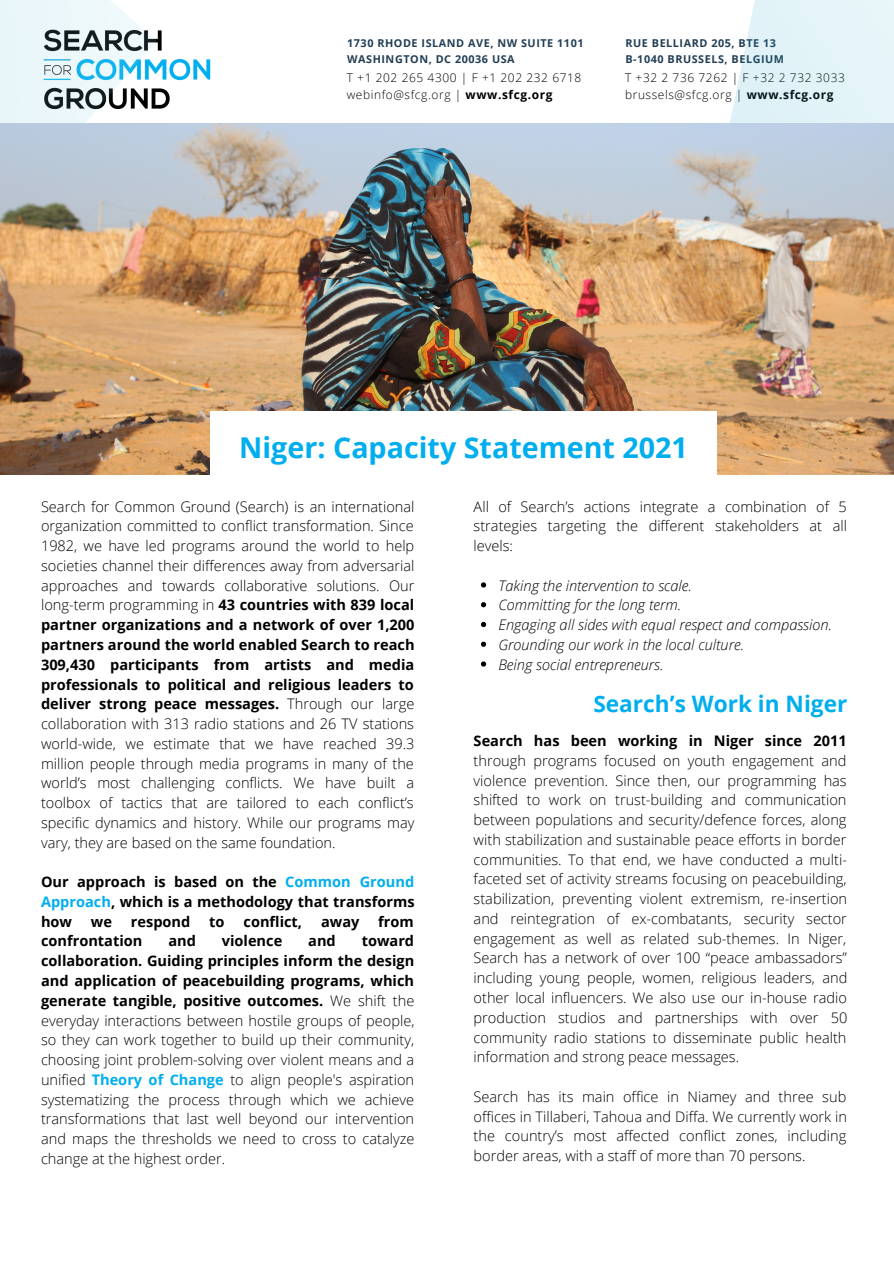
<style>
.page{position:relative;width:894px;height:1264px;background:#fff}
.page>*{position:absolute;margin:0;border:0;box-sizing:border-box;transform-origin:0 0}
.t1{font:700 28.65px "Open Sans";color:#00aef0}
.t2{font:700 22.65px "Open Sans";color:#00aef0}
.t3{font:300 14.55px/19.8px "Open Sans";color:#000;text-align:justify}
.t4{font:italic 300 14.55px "Open Sans";color:#000}
.t5{font:700 14.55px/19.8px "Open Sans";color:#000;text-align:justify}
.t6{font:300 12px "Open Sans";letter-spacing:.05em;color:#000}
.t7{font:700 10.8px/15.5px "Open Sans";letter-spacing:.05em;color:#223e55}
.s1{font-weight:700}
.s2{color:#00aef0}
.s3{font-weight:700;color:#00aef0}
</style>
<div class="page">
<img style="left:157px;top:30px;width:53px;height:79px">
<svg style="left:730px;top:0;width:163px;height:123px;background:#e4f4f8"></svg>
<svg style="left:0;top:0;width:157px;height:123px"></svg>
<img style="left:0;top:123px;width:893px;height:351px">
<div style="left:210px;top:411px;width:506px;height:64px;background:#fff"></div>
<svg style="left:481px;top:582px;width:5px;height:5px"></svg>
<svg style="left:481px;top:602px;width:5px;height:5px"></svg>
<svg style="left:481px;top:622px;width:5px;height:5px"></svg>
<svg style="left:481px;top:641px;width:5px;height:6px"></svg>
<svg style="left:481px;top:661px;width:5px;height:5px"></svg>
<p class="t7" style="left:347px;top:35px;width:238px">1730 RHODE ISLAND AVE, NW SUITE 1101<br>WASHINGTON, DC 20036 USA</p>
<p class="t6" style="left:346px;top:69px;width:236px">T +1 202 265 4300 | F +1 202 232 6718</p>
<p class="t6" style="left:346px;top:86px;width:207px">webinfo@sfcg.org | <span class="s1">www.sfcg.org</span></p>
<p class="t7" style="left:625px;top:35px;width:152px">RUE BELLIARD 205, BTE 13</p>
<p class="t7" style="left:625px;top:51px;width:160px">B-1040 BRUSSELS, BELGIUM</p>
<p class="t6" style="left:625px;top:69px;width:221px">T +32 2 736 7262 | F +32 2 732 3033</p>
<p class="t6" style="left:625px;top:86px;width:210px">brussels@sfcg.org | <span class="s1">www.sfcg.org</span></p>
<p class="t1" style="left:239px;top:427px;width:450px">Niger: Capacity Statement 2021</p>
<p class="t3" style="left:41px;top:496px;width:375px">Search for Common Ground (Search) is an international organization committed to conflict transformation. Since 1982, we have led programs around the world to help societies channel their differences away from adversarial approaches and towards collaborative solutions. Our long-term programming in <span class="s1">43 countries with 839 local partner organizations and a network of over 1,200 partners around the world enabled Search to reach 309,430 participants from artists and media professionals to political and religious leaders to deliver strong peace messages.</span> Through our large collaboration with 313 radio stations and 26 TV stations world-wide, we estimate that we have reached 39.3 million people through media programs in many of the world’s most challenging conflicts. We have built a toolbox of tactics that are tailored to each conflict’s specific dynamics and history. While our programs may vary, they are based on the same foundation.</p>
<p class="t5" style="left:41px;top:871px;width:375px">Our approach is based on the <span class="s2">Common Ground Approach</span>, which is a methodology that transforms how</p>
<p class="t5" style="left:91px;top:911px;width:23px">we</p>
<p class="t5" style="left:131px;top:911px;width:61px">respond</p>
<p class="t5" style="left:209px;top:911px;width:17px">to</p>
<p class="t5" style="left:243px;top:911px;width:60px">conflict,</p>
<p class="t5" style="left:321px;top:911px;width:40px">away</p>
<p class="t5" style="left:378px;top:911px;width:37px">from</p>
<p class="t5" style="left:41px;top:930px;width:103px">confrontation</p>
<p class="t5" style="left:168px;top:930px;width:29px">and</p>
<p class="t5" style="left:222px;top:930px;width:62px">violence</p>
<p class="t5" style="left:308px;top:930px;width:29px">and</p>
<p class="t3" style="left:41px;top:930px;width:375px;text-indent:320px"><span class="s1">toward collaboration. Guiding principles inform the design and application of peacebuilding programs, which generate tangible, positive outcomes.</span> We shift the everyday interactions between hostile groups of people, so they can work together to build up their community, choosing joint problem-solving over violent means and a unified <span class="s3">Theory of Change</span> to align people's aspiration systematizing the process through which we achieve transformations that last well beyond our intervention and maps the thresholds we need to cross to catalyze change at the highest order.</p>
<p class="t3" style="left:473px;top:496px;width:375px">All of Search’s actions integrate a combination of 5 strategies targeting the different stakeholders at all levels:</p>
<p class="t4" style="left:498px;top:575px;width:195px">Taking the intervention to scale.</p>
<p class="t4" style="left:498px;top:595px;width:184px">Committing for the long term.</p>
<p class="t4" style="left:498px;top:614px;width:335px">Engaging all sides with equal respect and compassion.</p>
<p class="t4" style="left:498px;top:634px;width:247px">Grounding our work in the local culture.</p>
<p class="t4" style="left:498px;top:654px;width:167px">Being social entrepreneurs.</p>
<p class="t2" style="left:593px;top:687px;width:255px">Search’s Work in Niger</p>
<p class="t3" style="left:473px;top:730px;width:375px"><span class="s1">Search has been working in Niger since 2011 </span>through programs focused on youth engagement and violence prevention. Since then, our programming has shifted to work on trust-building and communication between populations and security/defence forces, along with stabilization and sustainable peace efforts in border communities. To that end, we have conducted a multi&shy;faceted set of activity streams focusing on peacebuilding, stabilization, preventing violent extremism, re-insertion and reintegration of ex-combatants, security sector engagement as well as related sub-themes. In Niger, Search has a network of over 100 “peace ambassadors” including young people, women, religious leaders, and other local influencers. We also use our in-house radio production studios and partnerships with over 50 community radio stations to disseminate public health information and strong peace messages.</p>
<p class="t3" style="left:473px;top:1086px;width:375px">Search has its main office in Niamey and three sub offices in Tillaberi, Tahoua and Diffa. We currently work in the country’s most affected conflict zones, including border areas, with a staff of more than 70 persons.</p>
</div>
